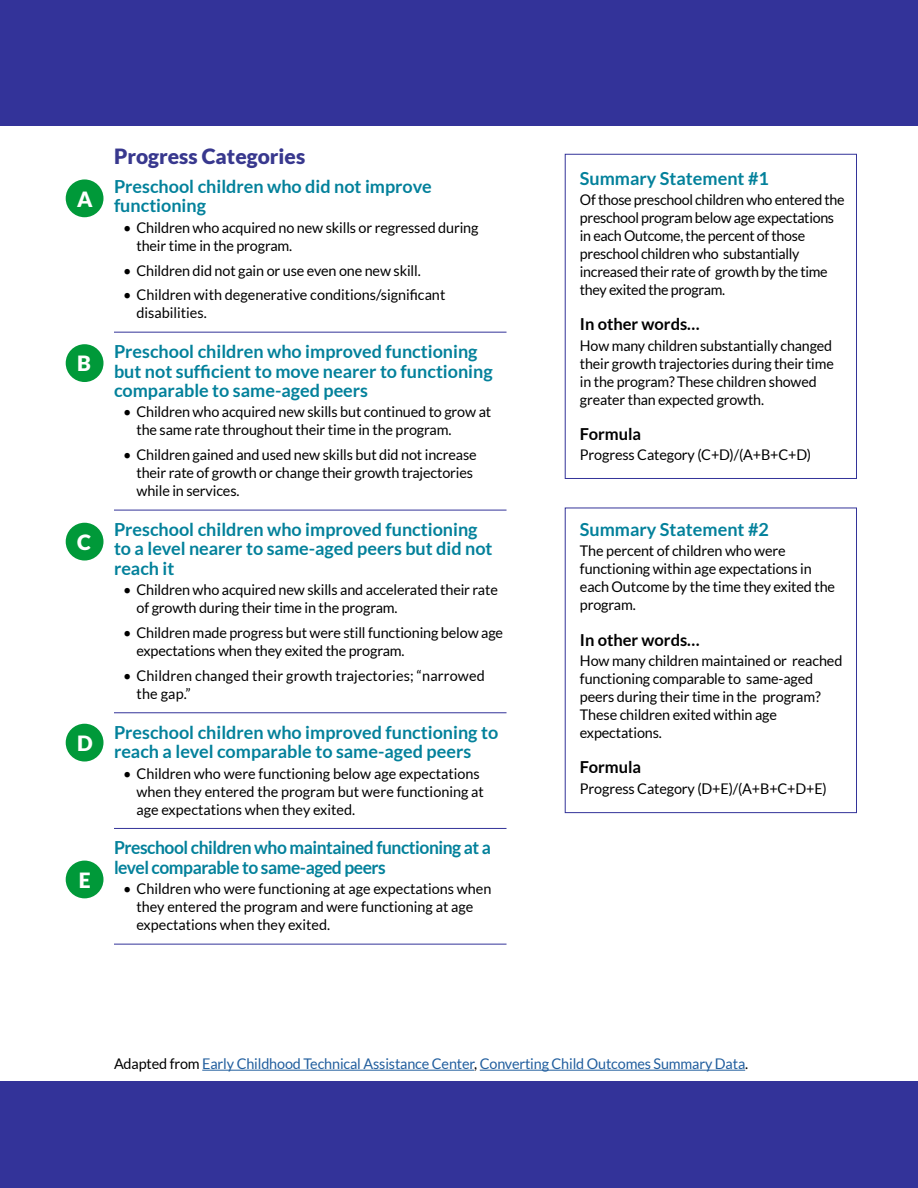
<style>
.page{position:relative;width:918px;height:1188px;background:#fff}
.page>*{position:absolute;margin:0;border:0;box-sizing:border-box;transform-origin:0 0}
.t1{font:900 21px "Lato";color:#38388e}
.t2{font:900 21px "Lato";color:#fff}
.t3{font:700 18px/19.5px "Lato";color:#03819b}
.t4{font:700 18px/19.5px "Lato";letter-spacing:-.025em;color:#03819b}
.t5{font:700 16.5px "Lato";color:#000}
.Body_no_line_below{font:14.7px/18px "Lato";letter-spacing:-.01em;color:#000}
.Body_no_line_below-2{font:14.7px "Lato";letter-spacing:-.01em;color:#215e9e}
.Body_no_line_below-3{font:14.7px/18px "Lato";letter-spacing:.01em;color:#000}
.s1{color:#000}
</style>
<div class="page">
<div style="left:0;top:0;width:918px;height:125px;background:#339"></div>
<div style="left:0;top:1081px;width:918px;height:107px;background:#339"></div>
<hr style="left:114px;top:332px;width:393px;height:1px;background:#339">
<hr style="left:114px;top:510px;width:393px;height:1px;background:#339">
<hr style="left:114px;top:712px;width:393px;height:1px;background:#339">
<hr style="left:114px;top:828px;width:393px;height:1px;background:#339">
<hr style="left:114px;top:944px;width:393px;height:1px;background:#339">
<div style="left:66px;top:179px;width:38px;height:38px;background:#009939;border-radius:50%"></div>
<div style="left:66px;top:344px;width:38px;height:38px;background:#009939;border-radius:50%"></div>
<div style="left:66px;top:523px;width:38px;height:38px;background:#009939;border-radius:50%"></div>
<div style="left:66px;top:724px;width:38px;height:38px;background:#009939;border-radius:50%"></div>
<div style="left:66px;top:861px;width:38px;height:37px;background:#009939;border-radius:50%"></div>
<div style="left:565px;top:154px;width:292px;height:325px;border:1px solid #339"></div>
<div style="left:565px;top:508px;width:292px;height:305px;border:1px solid #339"></div>
<hr style="left:202px;top:1070px;width:272px;height:1px;background:#215e9e">
<hr style="left:480px;top:1070px;width:265px;height:1px;background:#215e9e">
<h2 class="t2" style="left:77px;top:187px;width:17px">A</h2>
<h2 class="t2" style="left:77px;top:351px;width:15px">B</h2>
<h2 class="t2" style="left:77px;top:530px;width:15px">C</h2>
<h2 class="t2" style="left:77px;top:731px;width:17px">D</h2>
<h2 class="t2" style="left:79px;top:868px;width:13px">E</h2>
<h1 class="t1" style="left:114px;top:144px;width:193px">Progress Categories</h1>
<h2 class="t3" style="left:114px;top:176px;width:319px">Preschool children who did not improve functioning</h2>
<p class="Body_no_line_below" style="left:136px;top:218px;width:344px;text-indent:-14px">• Children who acquired no new skills or regressed during their time in the program.</p>
<p class="Body_no_line_below" style="left:123px;top:261px;width:299px">• Children did not gain or use even one new skill.</p>
<p class="Body_no_line_below" style="left:136px;top:286px;width:310px;text-indent:-14px">• Children with degenerative conditions/significant disabilities.</p>
<h2 class="t3" style="left:114px;top:341px;width:380px">Preschool children who improved functioning but not sufficient to move nearer to functioning comparable to same-aged peers</h2>
<p class="Body_no_line_below" style="left:136px;top:403px;width:356px;text-indent:-14px">• Children who acquired new skills but continued to grow at the same rate throughout their time in the program.</p>
<p class="Body_no_line_below" style="left:136px;top:446px;width:342px;text-indent:-14px">• Children gained and used new skills but did not increase their rate of growth or change their growth trajectories while in services.</p>
<h2 class="t3" style="left:114px;top:519px;width:380px">Preschool children who improved functioning to a level nearer to same-aged peers but did not reach it</h2>
<p class="Body_no_line_below" style="left:136px;top:581px;width:363px;text-indent:-14px">• Children who acquired new skills and accelerated their rate of growth during their time in the program.</p>
<p class="Body_no_line_below" style="left:136px;top:624px;width:368px;text-indent:-14px">• Children made progress but were still functioning below age expectations when they exited the program.</p>
<p class="Body_no_line_below-3" style="left:136px;top:666px;width:350px;text-indent:-14px">• Children changed their growth trajectories; “narrowed the gap.”</p>
<h2 class="t3" style="left:114px;top:722px;width:386px">Preschool children who improved functioning to reach a level comparable to same-aged peers</h2>
<p class="Body_no_line_below" style="left:136px;top:764px;width:349px;text-indent:-14px">• Children who were functioning below age expectations when they entered the program but were functioning at age expectations when they exited.</p>
<h2 class="t4" style="left:114px;top:838px;width:378px">Preschool children who maintained functioning at a level comparable to same-aged peers</h2>
<p class="Body_no_line_below" style="left:136px;top:880px;width:356px;text-indent:-14px">• Children who were functioning at age expectations when they entered the program and were functioning at age expectations when they exited.</p>
<h2 class="t3" style="left:580px;top:168px;width:190px">Summary Statement #1</h2>
<p class="Body_no_line_below" style="left:580px;top:191px;width:266px">Of those preschool children who entered the preschool program below age expectations in each Outcome, the percent of those preschool children who substantially increased their rate of growth by the time they exited the program.</p>
<h3 class="t5" style="left:580px;top:315px;width:121px">In other words…</h3>
<p class="Body_no_line_below" style="left:580px;top:336px;width:255px">How many children substantially changed their growth trajectories during their time in the program? These children showed greater than expected growth.</p>
<h3 class="t5" style="left:580px;top:425px;width:63px">Formula</h3>
<p class="Body_no_line_below" style="left:580px;top:446px;width:233px">Progress Category (C+D)/(A+B+C+D)</p>
<h2 class="t3" style="left:580px;top:519px;width:190px">Summary Statement #2</h2>
<p class="Body_no_line_below" style="left:580px;top:542px;width:257px">The percent of children who were functioning within age expectations in each Outcome by the time they exited the program.</p>
<h3 class="t5" style="left:580px;top:630px;width:121px">In other words…</h3>
<p class="Body_no_line_below" style="left:580px;top:652px;width:264px">How many children maintained or reached functioning comparable to same-aged peers during their time in the program?<br>These children exited within age expectations.</p>
<h3 class="t5" style="left:580px;top:758px;width:63px">Formula</h3>
<p class="Body_no_line_below" style="left:580px;top:779px;width:249px">Progress Category (D+E)/(A+B+C+D+E)</p>
<p class="Body_no_line_below-2" style="left:114px;top:1056px;width:636px"><span class="s1">Adapted from</span> Early Childhood Technical Assistance Center<span class="s1">,</span> Converting Child Outcomes Summary Data<span class="s1">.</span></p>
</div>
